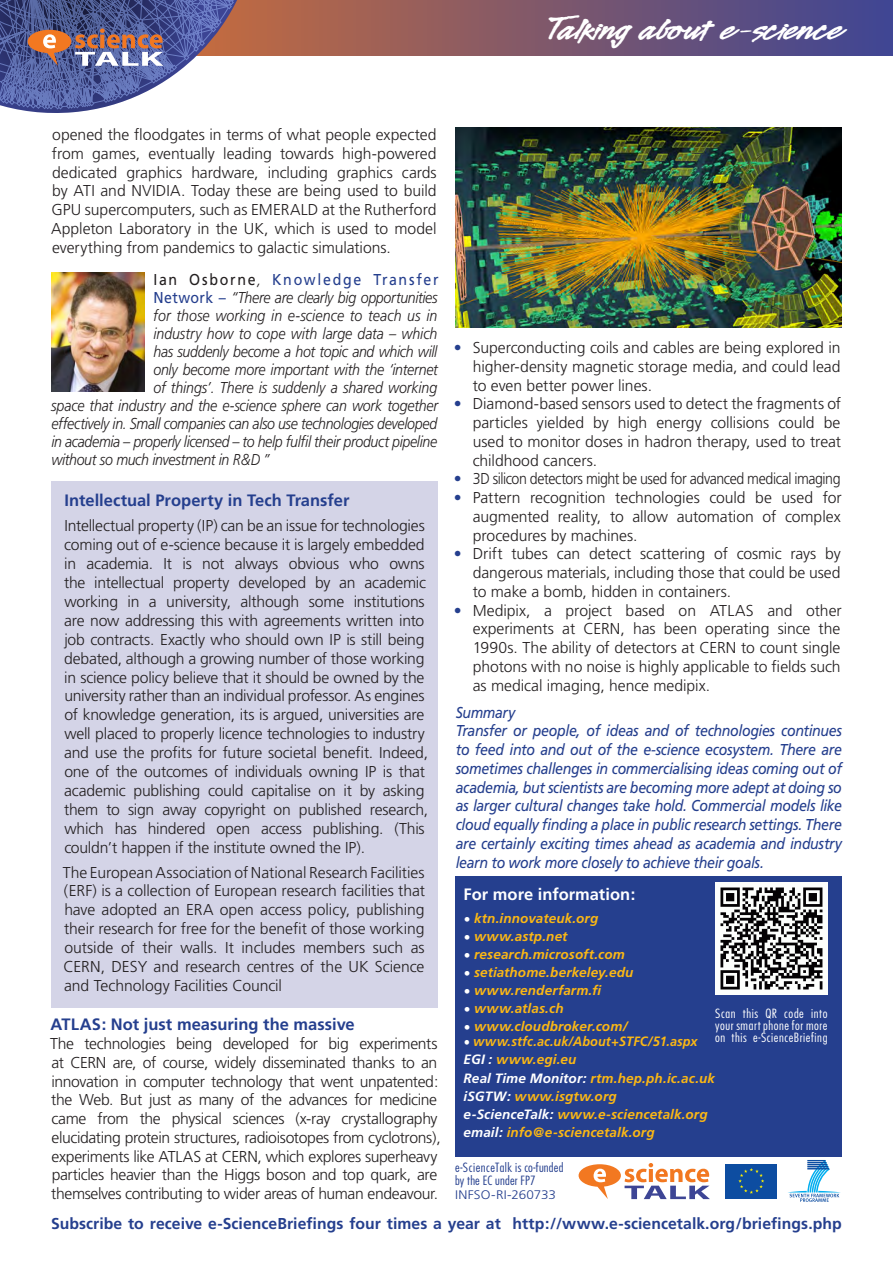
<style>
.page{position:relative;width:893px;height:1263px;background:#fff}
.page>*{position:absolute;margin:0;border:0;box-sizing:border-box;transform-origin:0 0}
.t1{font:700 35.1px "Legault";letter-spacing:-.015em;color:#fff;scale:1.22 1}
.t2{font:700 16.5px "Frutiger";color:#253f8e}
.t3{font:700 16.5px "Frutiger";color:#fff}
.t4{font:300 15.75px/18.8px "Frutiger";letter-spacing:-.015em;color:#231f20;text-align:justify}
.t5{font:italic 15.75px/18.8px "Frutiger";letter-spacing:-.025em;color:#253f8e;text-align:justify;scale:.9 1}
.t6{font:italic 300 15.75px "Frutiger";letter-spacing:-.015em;color:#231f20;scale:.9 1}
.t7{font:700 15.75px "Frutiger";letter-spacing:.005em;color:#253f8e}
.t8{font:300 15.75px "Frutiger";letter-spacing:-.015em;color:#231f20;scale:.9 1}
.t9{font:italic 300 15.75px "Frutiger";letter-spacing:.005em;color:#231f20;scale:.9 1}
.t10{font:15.75px "Frutiger";letter-spacing:.12em;color:#253f8e;scale:.9 1}
.t11{font:italic 700 13.5px "Frutiger";letter-spacing:.01em;color:#fcb814}
.t12{font:italic 700 13.5px "Frutiger";letter-spacing:.01em;color:#fcb814;scale:.94 1}
.t13{font:300 condensed 12.45px "Futura";letter-spacing:.045em;color:#fff;scale:1.09 1}
.t14{font:300 condensed 12.45px/13.5px "Futura";letter-spacing:.015em;color:#253f8e;scale:1.09 1}
.t15{font:300 12.45px "Frutiger";letter-spacing:.01em;color:#253f8e;scale:1.09 1}
.s1{color:#231f20}
.s2{font-weight:300;font-style:italic;color:#231f20}
.s3{font-weight:400;font-style:normal;color:#253f8e}
.s4{color:#253f8e}
.s5{color:#fff}
</style>
<div class="page">
<svg style="left:257px;top:0;width:636px;height:55px;background:#7a566d"></svg>
<svg style="left:0;top:0;width:257px;height:113px"></svg>
<img style="left:455px;top:128px;width:387px;height:199px">
<div style="left:51px;top:481px;width:387px;height:527px;background:#d4d4e7"></div>
<img style="left:51px;top:273px;width:94px;height:119px">
<div style="left:455px;top:876px;width:387px;height:280px;background:#253f8e"></div>
<img style="left:715px;top:883px;width:112px;height:111px">
<svg style="left:725px;top:1164px;width:52px;height:35px"></svg>
<div style="left:726px;top:1164px;width:51px;height:34px;background:#0d4da1"></div>
<svg style="left:738px;top:1168px;width:26px;height:26px"></svg>
<svg style="left:788px;top:1160px;width:53px;height:42px"></svg>
<svg style="left:579px;top:1163px;width:131px;height:36px"></svg>
<p class="t1" style="left:545px;top:12px;width:245px">Talking about e-science</p>
<p class="t4" style="left:51px;top:125px;width:387px">opened the floodgates in terms of what people expected from games, eventually leading towards high-powered dedicated graphics hardware, including graphics cards by ATI and NVIDIA. Today these are being used to build GPU supercomputers, such as EMERALD at the Rutherford Appleton Laboratory in the UK, which is used to model everything from pandemics to galactic simulations.</p>
<p class="t10" style="left:153px;top:270px;width:318px"><span class="s1">Ian Osborne</span><span class="s2">,</span> Knowledge Transfer</p>
<p class="t6" style="left:153px;top:288px;width:317px"><span class="s3">Network –</span> “There are clearly big opportunities</p>
<p class="t9" style="left:153px;top:306px;width:317px">for those working in e-science to teach us in</p>
<p class="t6" style="left:154px;top:324px;width:317px">industry how to cope with large data – which</p>
<p class="t6" style="left:154px;top:342px;width:317px">has suddenly become a hot topic and which will</p>
<p class="t6" style="left:153px;top:360px;width:318px">only become more important with the ‘internet</p>
<p class="t6" style="left:153px;top:378px;width:317px">of things’. There is suddenly a shared working</p>
<p class="t6" style="left:51px;top:396px;width:432px">space that industry and the e-science sphere can work together</p>
<p class="t6" style="left:51px;top:414px;width:430px">effectively in. Small companies can also use technologies developed</p>
<p class="t6" style="left:51px;top:432px;width:430px">in academia – properly licensed – to help fulfil their product pipeline</p>
<p class="t6" style="left:51px;top:450px;width:244px">without so much investment in R&amp;D ”</p>
<p class="t2" style="left:64px;top:491px;width:287px">Intellectual Property in Tech Transfer</p>
<p class="t4" style="left:64px;top:517px;width:366px;text-align:left">Intellectual property (IP) can be an issue for technologies coming out of e-science because it is largely embedded in academia. It is not always obvious who owns the intellectual property developed by an academic working in a university, although some institutions are now addressing this with agreements written into job contracts. Exactly who should own IP is still being debated, although a growing number of those working in science policy believe that it should be owned by the university rather than an individual professor. As engines of knowledge generation, its is argued, universities are well placed to properly licence technologies to industry and use the profits for future societal benefit. Indeed, one of the outcomes of individuals owning IP is that academic publishing could capitalise on it by asking them to sign away copyright on published research, which has hindered open access publishing. (This couldn’t happen if the institute owned the IP).</p>
<p class="t4" style="left:63px;top:863px;width:364px">The European Association of National Research Facilities (ERF) is a collection of European research facilities that have adopted an ERA open access policy, publishing their research for free for the benefit of those working outside of their walls. It includes members such as CERN, DESY and research centres of the UK Science and Technology Facilities Council</p>
<p class="t2" style="left:51px;top:1015px;width:306px">ATLAS: Not just measuring the massive</p>
<p class="t4" style="left:50px;top:1034px;width:392px;text-align:left">The technologies being developed for big experiments at CERN are, of course, widely disseminated thanks to an innovation in computer technology that went unpatented: the Web. But just as many of the advances for medicine came from the physical sciences (x-ray crystallography elucidating protein structures, radioisotopes from cyclotrons), experiments like ATLAS at CERN, which explores superheavy particles heavier than the Higgs boson and top quark, are themselves contributing to wider areas of human endeavour.</p>
<p class="t4" style="left:473px;top:338px;width:369px;text-indent:-19px"><span class="s4">•</span> Superconducting coils and cables are being explored in higher-density magnetic storage media, and could lead to even better power lines.</p>
<p class="t4" style="left:473px;top:395px;width:370px;text-indent:-19px"><span class="s4">•</span> Diamond-based sensors used to detect the fragments of particles yielded by high energy collisions could be used to monitor doses in hadron therapy, used to treat childhood cancers.</p>
<p class="t8" style="left:454px;top:470px;width:431px"><span class="s4">•</span> 3D silicon detectors might be used for advanced medical imaging</p>
<p class="t4" style="left:473px;top:488px;width:370px;text-indent:-19px"><span class="s4">•</span> Pattern recognition technologies could be used for augmented reality, to allow automation of complex procedures by machines.</p>
<p class="t4" style="left:473px;top:545px;width:369px;text-indent:-19px"><span class="s4">•</span> Drift tubes can detect scattering of cosmic rays by dangerous materials, including those that could be used to make a bomb, hidden in containers.</p>
<p class="t4" style="left:473px;top:601px;width:370px;text-indent:-19px"><span class="s4">•</span> Medipix, a project based on ATLAS and other experiments at CERN, has been operating since the 1990s. The ability of detectors at CERN to count single photons with no noise is highly applicable to fields such as medical imaging, hence medipix.</p>
<p class="t5" style="left:456px;top:703px;width:68px">Summary</p>
<p class="t5" style="left:456px;top:722px;width:431px">Transfer or people, of ideas and of technologies continues to feed into and out of the e-science ecosystem. There are sometimes challenges in commercialising ideas coming out of academia, but scientists are becoming more adept at doing so as larger cultural changes take hold. Commercial models like cloud equally finding a place in public research settings. There are certainly exciting times ahead as academia and industry learn to work more closely to achieve their goals.</p>
<p class="t3" style="left:463px;top:884px;width:174px">For more information:</p>
<p class="t11" style="left:463px;top:910px;width:136px"><span class="s5">•</span> ktn.innovateuk.org</p>
<p class="t11" style="left:463px;top:928px;width:106px"><span class="s5">•</span> www.astp.net</p>
<p class="t11" style="left:463px;top:946px;width:163px"><span class="s5">•</span> research.microsoft.com</p>
<p class="t11" style="left:463px;top:964px;width:171px"><span class="s5">•</span> setiathome.berkeley.edu</p>
<p class="t11" style="left:463px;top:982px;width:140px"><span class="s5">•</span> www.renderfarm.fi</p>
<p class="t11" style="left:463px;top:1000px;width:102px"><span class="s5">•</span> www.atlas.ch</p>
<p class="t11" style="left:463px;top:1018px;width:165px"><span class="s5">•</span> www.cloudbroker.com/</p>
<p class="t12" style="left:463px;top:1033px;width:251px"><span class="s5">•</span> www.stfc.ac.uk/About+STFC/51.aspx</p>
<p class="t11" style="left:463px;top:1051px;width:114px"><span class="s5">EGI :</span> www.egi.eu</p>
<p class="t11" style="left:463px;top:1070px;width:253px"><span class="s5">Real Time Monitor:</span> rtm.hep.ph.ic.ac.uk</p>
<p class="t11" style="left:463px;top:1088px;width:155px"><span class="s5">iSGTW:</span> www.isgtw.org</p>
<p class="t11" style="left:463px;top:1106px;width:246px"><span class="s5">e-ScienceTalk:</span> www.e-sciencetalk.org</p>
<p class="t11" style="left:463px;top:1124px;width:193px"><span class="s5">email:</span> info@e-sciencetalk.org</p>
<p class="t13" style="left:715px;top:1006px;width:104px">Scan this QR code into</p>
<p class="t13" style="left:715px;top:1018px;width:104px">your smart phone for more</p>
<p class="t13" style="left:715px;top:1030px;width:104px">on this e-ScienceBriefing</p>
<p class="t14" style="left:455px;top:1160px;width:101px">e-ScienceTalk is co‑funded by the EC under FP7</p>
<p class="t15" style="left:455px;top:1187px;width:94px">INFSO-RI-260733</p>
<p class="t7" style="left:51px;top:1215px;width:792px">Subscribe to receive e-ScienceBriefings four times a year at http://www.e-sciencetalk.org/briefings.php</p>
</div>
